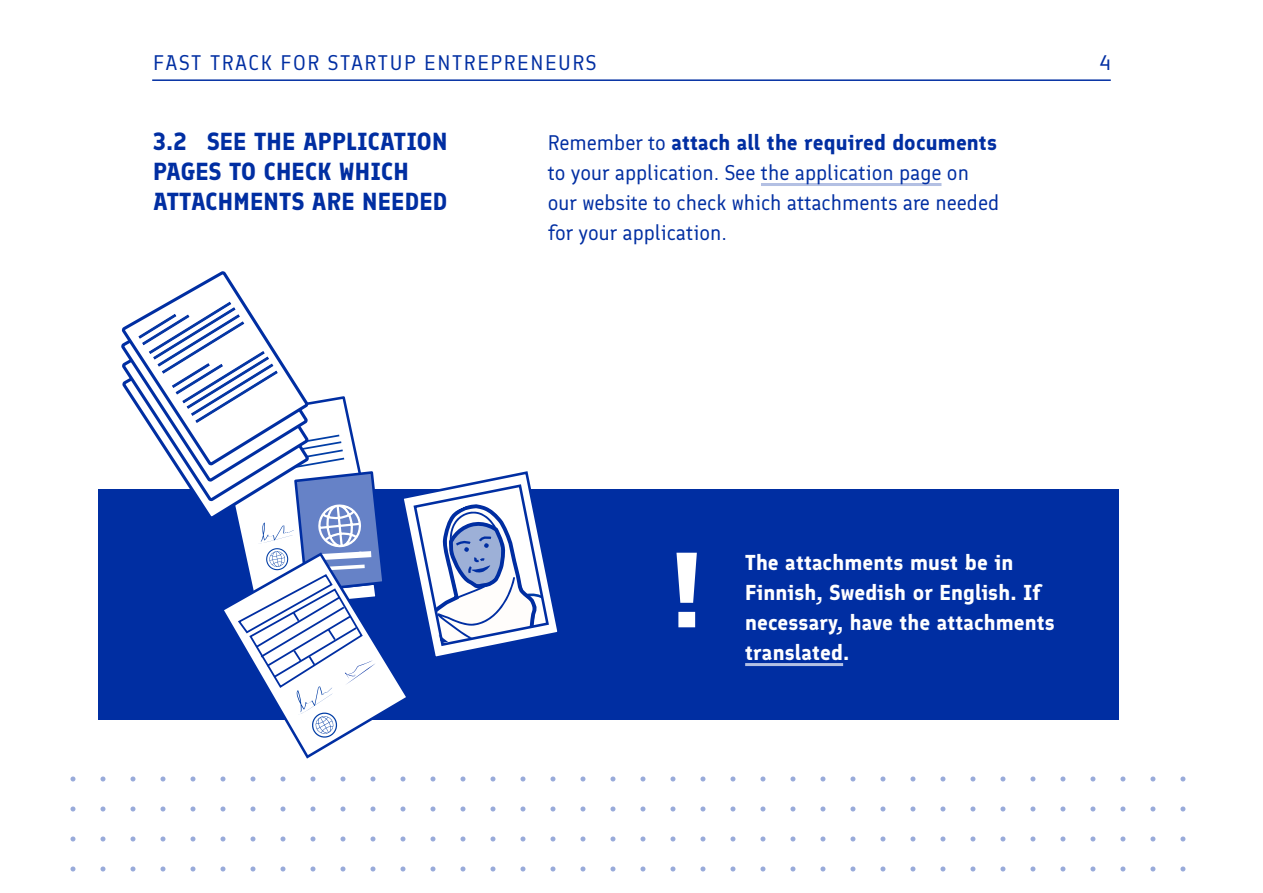
<style>
.page{position:relative;width:1263px;height:893px;background:#fff}
.page>*{position:absolute;margin:0;border:0;box-sizing:border-box;transform-origin:0 0}
.t1{font:700 24px/30px "Finlandica";letter-spacing:.01em;color:#002ea2}
.body{font:21px/30px "Finlandica";color:#002ea2}
.nota_bene{font:700 21px/30px "Finlandica";letter-spacing:.005em;color:#fff}
.body-2{font:21px "Finlandica";letter-spacing:.075em;color:#002ea2}
.s1{font-weight:700}
</style>
<div class="page">
<hr style="left:152px;top:79px;width:959px;height:2px;background:#002ea2">
<div style="left:99px;top:490px;width:1020px;height:230px;background:#002ea2"></div>
<hr style="left:745px;top:663px;width:98px;height:3px;background:#b3c0e3">
<hr style="left:761px;top:183px;width:180px;height:3px;background:#b3c0e3">
<svg style="left:118px;top:271px;width:491px;height:511px"></svg>
<svg style="left:676px;top:553px;width:21px;height:74px"></svg>
<p class="body-2" style="left:153px;top:50px;width:445px">FAST TRACK FOR STARTUP ENTREPRENEURS</p>
<p class="body" style="left:1099px;top:48px;width:13px">4</p>
<h3 class="t1" style="left:153px;top:126px;width:296px">3.2 SEE THE APPLICATION<br>PAGES TO CHECK WHICH<br>ATTACHMENTS ARE NEEDED</h3>
<p class="body" style="left:548px;top:128px;width:453px">Remember to <span class="s1">attach all the required documents </span>to your application. See the application page on our website to check which attachments are needed for your application.</p>
<p class="nota_bene" style="left:745px;top:547px;width:311px">The attachments must be in<br>Finnish, Swedish or English. If necessary, have the attachments translated.</p>
</div>
